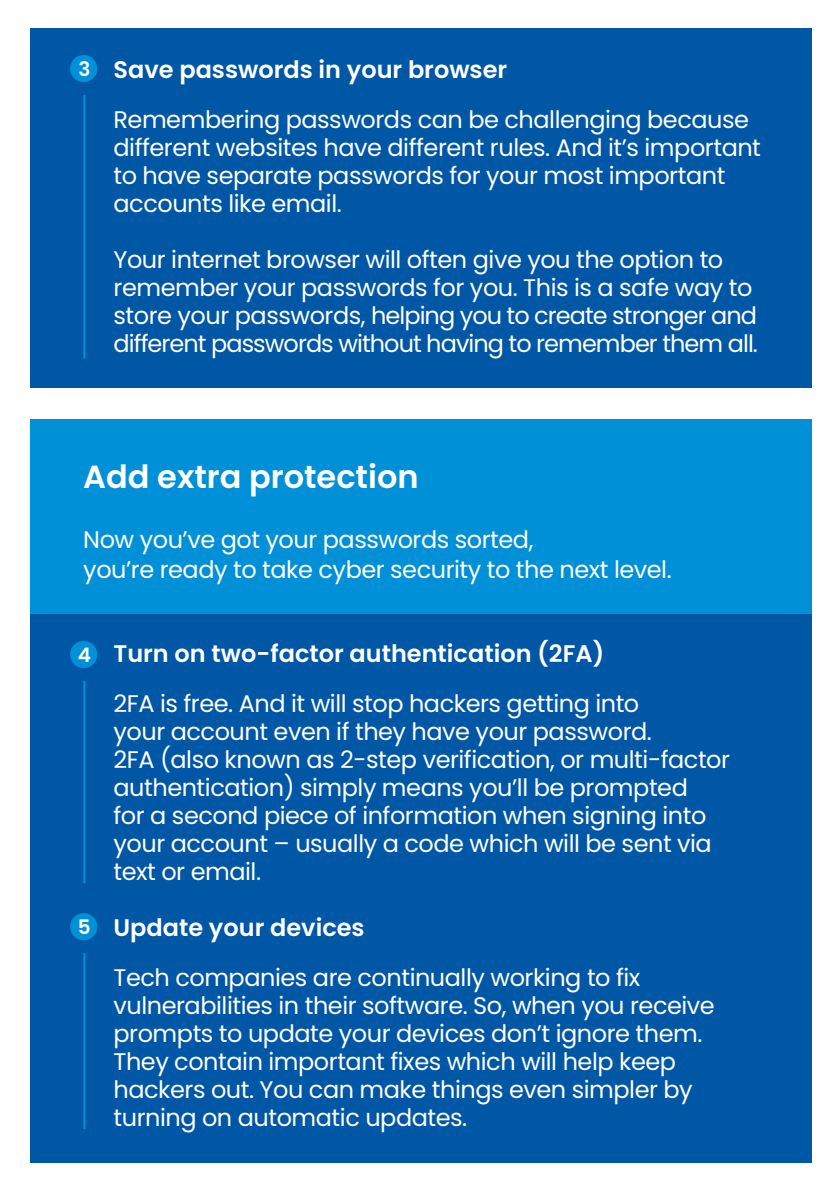
<style>
.page{position:relative;width:840px;height:1191px;background:#fff}
.page>*{position:absolute;margin:0;border:0;box-sizing:border-box;transform-origin:0 0}
.t1{font:600 32px "Poppins";color:#fff}
.t2{font:24px/28px "Poppins";letter-spacing:-.02em;color:#fff}
.t3{font:600 24px "Poppins";color:#fff}
.t4{font:600 20px "Poppins";color:#fff}
</style>
<div class="page">
<div style="left:30px;top:614px;width:781px;height:548px;background:#0057a5"></div>
<div style="left:30px;top:28px;width:781px;height:360px;background:#0057a5"></div>
<div style="left:30px;top:419px;width:781px;height:195px;background:#0090d7"></div>
<hr style="left:83px;top:95px;width:2px;height:264px;background:#0090d7">
<div style="left:70px;top:55px;width:27px;height:27px;background:#0090d7;border-radius:50%"></div>
<hr style="left:83px;top:681px;width:2px;height:202px;background:#0090d7">
<div style="left:70px;top:641px;width:27px;height:27px;background:#0090d7;border-radius:50%"></div>
<hr style="left:83px;top:953px;width:2px;height:176px;background:#0090d7">
<div style="left:70px;top:913px;width:27px;height:27px;background:#0090d7;border-radius:50%"></div>
<p class="t4" style="left:78px;top:57px;width:13px">3</p>
<p class="t3" style="left:113px;top:55px;width:395px">Save passwords in your browser</p>
<p class="t2" style="left:113px;top:105px;width:648px">Remembering passwords can be challenging because different websites have different rules. And it’s important to have separate passwords for your most important accounts like email.</p>
<p class="t2" style="left:113px;top:246px;width:645px">Your internet browser will often give you the option to remember your passwords for you. This is a safe way to store your passwords, helping you to create stronger and different passwords without having to remember them all.</p>
<h1 class="t1" style="left:83px;top:458px;width:336px">Add extra protection</h1>
<p class="t2" style="left:83px;top:525px;width:589px;line-height:30px">Now you’ve got your passwords sorted,<br>you’re ready to take cyber security to the next level.</p>
<p class="t4" style="left:78px;top:643px;width:15px">4</p>
<p class="t4" style="left:78px;top:915px;width:14px">5</p>
<p class="t3" style="left:113px;top:639px;width:492px">Turn on two-factor authentication (2FA)</p>
<p class="t2" style="left:113px;top:689px;width:617px">2FA is free. And it will stop hackers getting into<br>your account even if they have your password.<br>2FA (also known as 2-step verification, or multi-factor authentication) simply means you’ll be prompted<br>for a second piece of information when signing into your account – usually a code which will be sent via text or email.</p>
<p class="t3" style="left:113px;top:913px;width:252px">Update your devices</p>
<p class="t2" style="left:113px;top:963px;width:602px">Tech companies are continually working to fix vulnerabilities in their software. So, when you receive prompts to update your devices don’t ignore them.<br>They contain important fixes which will help keep hackers out. You can make things even simpler by turning on automatic updates.</p>
</div>
